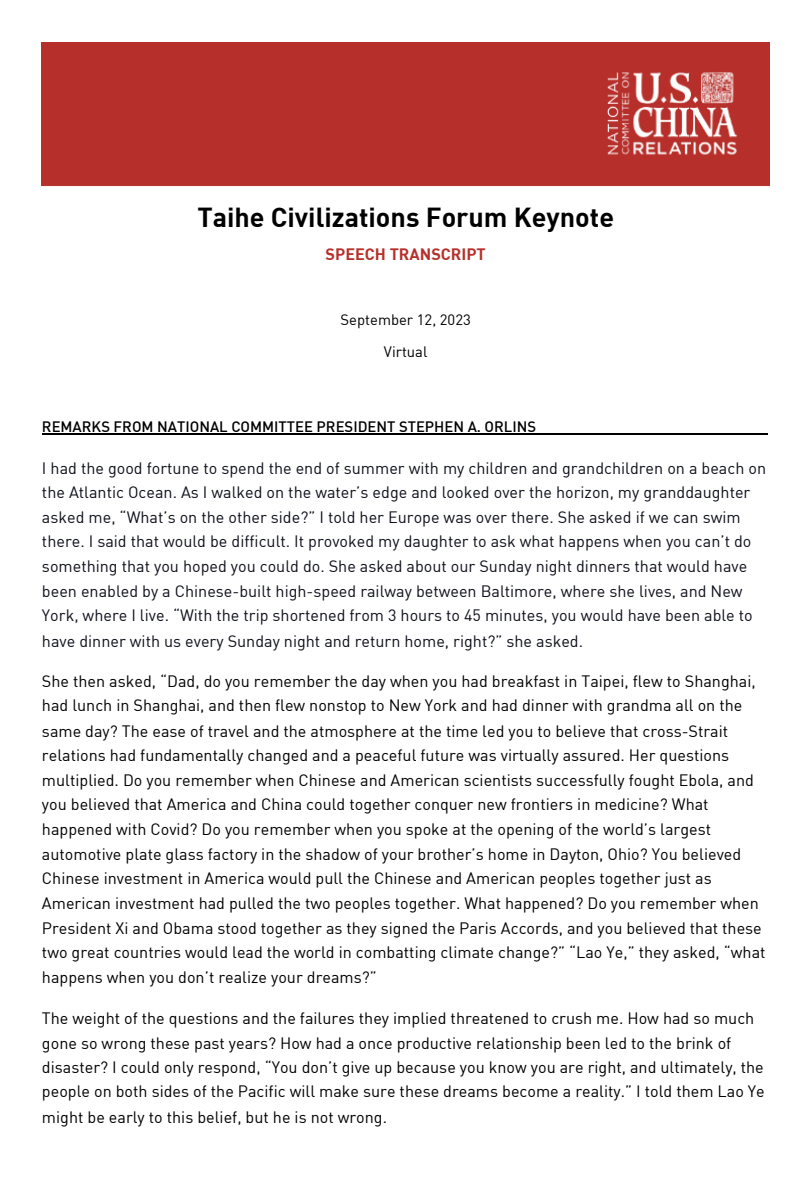
<style>
.page{position:relative;width:810px;height:1181px;background:#fff}
.page>*{position:absolute;margin:0;border:0;box-sizing:border-box;transform-origin:0 0}
.t1{font:27px "DIN Bold";color:#000}
.t2{font:16.2px/24.6px "DIN";color:#000}
.t3{font:16.2px/24.8px "DIN";color:#0e101a}
.t4{font:16.2px "DIN Bold";color:#b62f2a}
.t5{font:500 14.85px "DIN";color:#000}
.t6{font:14.85px "DIN";color:#000}
</style>
<div class="page">
<hr style="left:42px;top:433px;width:725px;height:1px;background:#000">
<div style="left:42px;top:42px;width:727px;height:145px;background:#b62f2a"></div>
<h1 class="t1" style="left:197px;top:200px;width:418px">Taihe Civilizations Forum Keynote</h1>
<h2 class="t4" style="left:326px;top:244px;width:162px">SPEECH TRANSCRIPT</h2>
<p class="t6" style="left:341px;top:310px;width:132px">September 12, 2023</p>
<p class="t6" style="left:384px;top:343px;width:45px">Virtual</p>
<h3 class="t5" style="left:42px;top:421px;width:496px">REMARKS FROM NATIONAL COMMITTEE PRESIDENT STEPHEN A. ORLINS</h3>
<p class="t3" style="left:42px;top:455px;width:726px">I had the good fortune to spend the end of summer with my children and grandchildren on a beach on the Atlantic Ocean. As I walked on the water’s edge and looked over the horizon, my granddaughter asked me, “What’s on the other side?” I told her Europe was over there. She asked if we can swim there. I said that would be difficult. It provoked my daughter to ask what happens when you can’t do something that you hoped you could do. She asked about our Sunday night dinners that would have been enabled by a Chinese-built high-speed railway between Baltimore, where she lives, and New York, where I live. “With the trip shortened from 3 hours to 45 minutes, you would have been able to have dinner with us every Sunday night and return home, right?” she asked.</p>
<p class="t2" style="left:42px;top:668px;width:725px">She then asked, “Dad, do you remember the day when you had breakfast in Taipei, flew to Shanghai, had lunch in Shanghai, and then flew nonstop to New York and had dinner with grandma all on the same day? The ease of travel and the atmosphere at the time led you to believe that cross-Strait relations had fundamentally changed and a peaceful future was virtually assured. Her questions multiplied. Do you remember when Chinese and American scientists successfully fought Ebola, and you believed that America and China could together conquer new frontiers in medicine? What happened with Covid? Do you remember when you spoke at the opening of the world’s largest automotive plate glass factory in the shadow of your brother’s home in Dayton, Ohio? You believed Chinese investment in America would pull the Chinese and American peoples together just as American investment had pulled the two peoples together. What happened? Do you remember when President Xi and Obama stood together as they signed the Paris Accords, and you believed that these two great countries would lead the world in combatting climate change?” “Lao Ye,” they asked, “what happens when you don’t realize your dreams?”</p>
<p class="t2" style="left:42px;top:1005px;width:724px">The weight of the questions and the failures they implied threatened to crush me. How had so much gone so wrong these past years? How had a once productive relationship been led to the brink of disaster? I could only respond, “You don’t give up because you know you are right, and ultimately, the people on both sides of the Pacific will make sure these dreams become a reality.” I told them Lao Ye might be early to this belief, but he is not wrong.</p>
</div>
